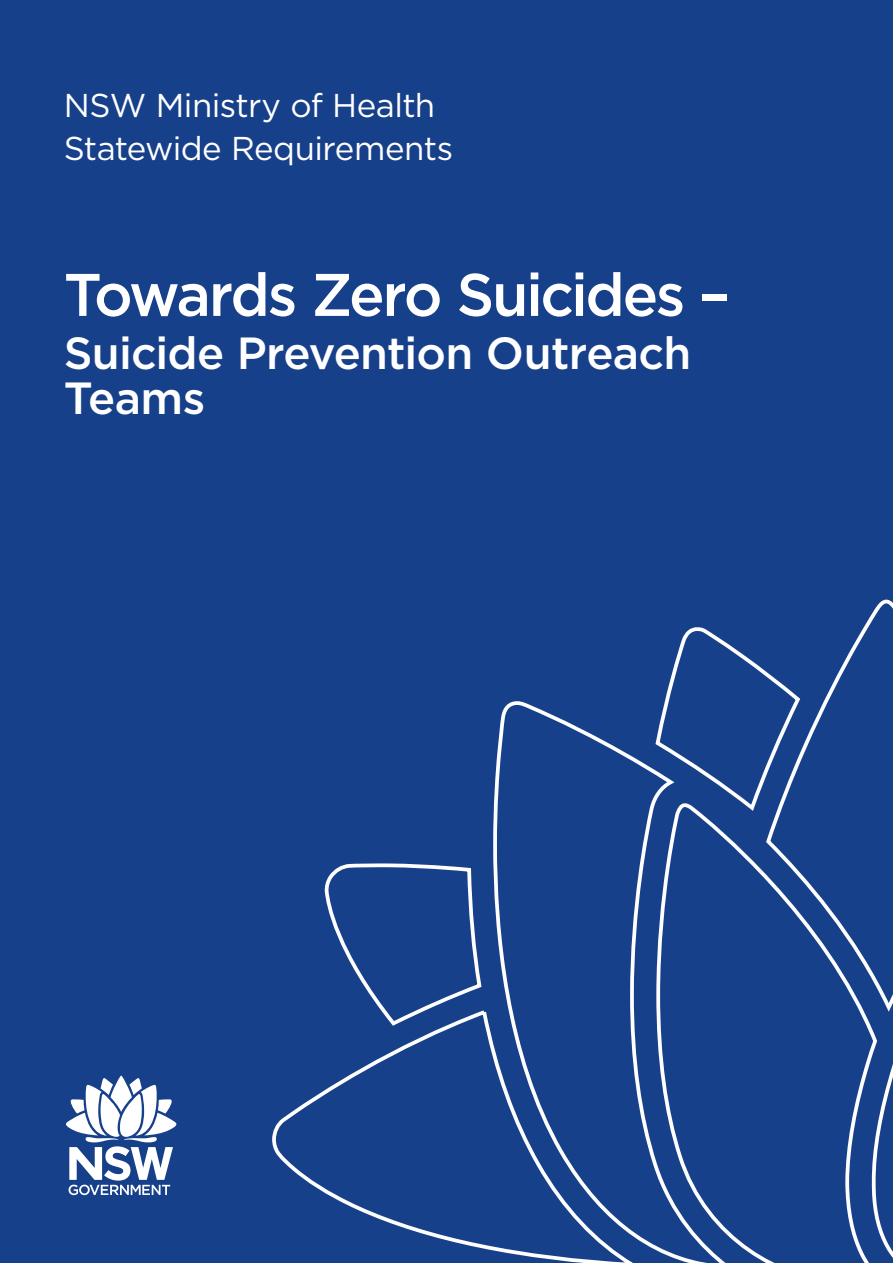
<style>
.page{position:relative;width:893px;height:1263px;background:#17408a}
.page>*{position:absolute;margin:0;border:0;box-sizing:border-box;transform-origin:0 0}
.t1{font:500 60px "Gotham";letter-spacing:-.045em;color:#fff}
.t2{font:500 45px/45px "Gotham";letter-spacing:-.02em;color:#fff}
.t3{font:33px/42.9px "Gotham";letter-spacing:-.02em;color:#fff}
</style>
<div class="page">
<svg style="left:272px;top:599px;width:621px;height:664px"></svg>
<svg style="left:66px;top:1076px;width:110px;height:119px"></svg>
<p class="t3" style="left:64px;top:83px;width:391px">NSW Ministry of Health<br>Statewide Requirements</p>
<h1 class="t1" style="left:64px;top:255px;width:668px">Towards Zero Suicides –</h1>
<h2 class="t2" style="left:64px;top:330px;width:629px">Suicide Prevention Outreach<br>Teams</h2>
</div>
